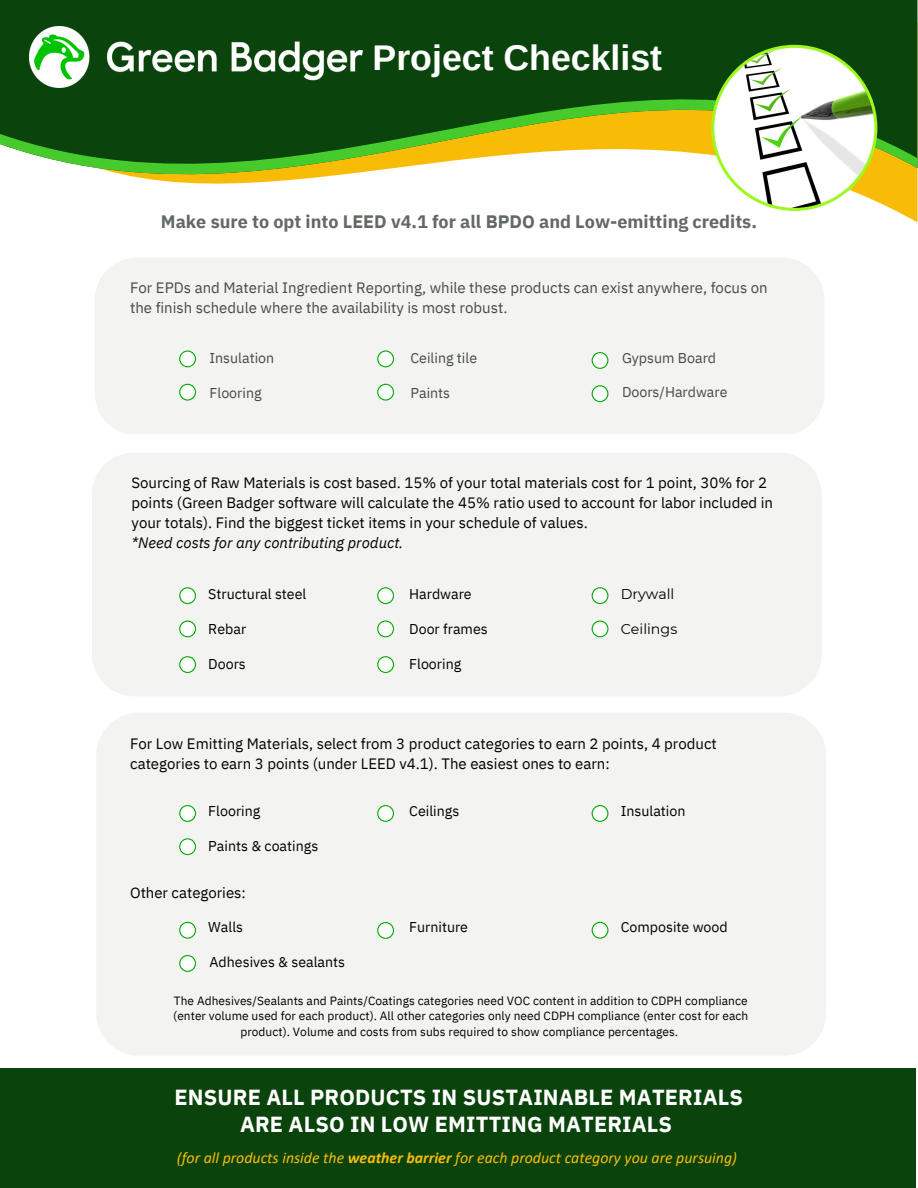
<style>
.page{position:relative;width:918px;height:1188px;background:#fff}
.page>*{position:absolute;margin:0;border:0;box-sizing:border-box;transform-origin:0 0}
.t1{font:700 35.7px "Arimo";color:#fff}
.t2{font:700 21.75px/27px "IBM Plex Sans";letter-spacing:.005em;color:#fff;text-align:center}
.t3{font:700 18px "IBM Plex Sans";color:#626a62}
.t4{font:italic 15.9px "Calibri";color:#f9bc06}
.t5{font:15px/20.2px "IBM Plex Sans";color:#000}
.t6{font:15px/20.2px "IBM Plex Sans";color:#444b44}
.t7{font:italic 15px "IBM Plex Sans";color:#000}
.t8{font:14.25px "IBM Plex Sans";color:#000}
.t9{font:14.25px "IBM Plex Sans";color:#444b44}
.t10{font:14.25px "Montserrat";color:#000}
.t11{font:12px/15.9px "IBM Plex Sans";letter-spacing:.005em;color:#000;text-align:center}
.s1{font-weight:700}
</style>
<div class="page">
<svg style="left:0;top:0;width:917px;height:222px;fill:#0a430b"></svg>
<div style="left:95px;top:258px;width:729px;height:176px;background:#f3f3f1"></div>
<svg style="left:179px;top:350px;width:17px;height:17px"></svg>
<div style="left:92px;top:453px;width:729px;height:243px;background:#f3f3f1"></div>
<svg style="left:179px;top:384px;width:17px;height:17px"></svg>
<svg style="left:377px;top:350px;width:17px;height:17px"></svg>
<svg style="left:377px;top:384px;width:17px;height:17px"></svg>
<svg style="left:592px;top:352px;width:16px;height:17px"></svg>
<svg style="left:592px;top:385px;width:16px;height:17px"></svg>
<svg style="left:179px;top:587px;width:17px;height:17px"></svg>
<svg style="left:179px;top:620px;width:17px;height:17px"></svg>
<svg style="left:179px;top:656px;width:17px;height:17px"></svg>
<svg style="left:377px;top:587px;width:17px;height:17px"></svg>
<svg style="left:377px;top:620px;width:17px;height:17px"></svg>
<svg style="left:377px;top:656px;width:17px;height:17px"></svg>
<svg style="left:592px;top:587px;width:16px;height:17px"></svg>
<svg style="left:592px;top:620px;width:16px;height:17px"></svg>
<div style="left:0;top:1068px;width:916px;height:120px;background:#0a430b"></div>
<svg style="left:711px;top:45px;width:166px;height:166px"></svg>
<div style="left:97px;top:713px;width:729px;height:342px;background:#f3f3f1"></div>
<svg style="left:179px;top:805px;width:17px;height:17px"></svg>
<svg style="left:179px;top:838px;width:17px;height:17px"></svg>
<svg style="left:179px;top:922px;width:17px;height:17px"></svg>
<svg style="left:179px;top:955px;width:17px;height:17px"></svg>
<svg style="left:377px;top:805px;width:17px;height:17px"></svg>
<svg style="left:377px;top:922px;width:17px;height:17px"></svg>
<svg style="left:592px;top:805px;width:16px;height:17px"></svg>
<svg style="left:592px;top:922px;width:16px;height:17px"></svg>
<img style="left:29px;top:27px;width:333px;height:61px">
<h1 class="t1" style="left:373px;top:38px;width:291px">Project Checklist</h1>
<p class="t3" style="left:161px;top:209px;width:597px">Make sure to opt into LEED v4.1 for all BPDO and Low-emitting credits.</p>
<p class="t6" style="left:130px;top:277px;width:639px">For EPDs and Material Ingredient Reporting, while these products can exist anywhere, focus on the finish schedule where the availability is most robust.</p>
<p class="t9" style="left:210px;top:348px;width:66px">Insulation</p>
<p class="t9" style="left:210px;top:383px;width:54px">Flooring</p>
<p class="t9" style="left:410px;top:348px;width:68px">Ceiling tile</p>
<p class="t9" style="left:410px;top:383px;width:41px">Paints</p>
<p class="t9" style="left:622px;top:348px;width:96px">Gypsum Board</p>
<p class="t9" style="left:622px;top:383px;width:107px">Doors/Hardware</p>
<p class="t5" style="left:132px;top:472px;width:643px">Sourcing of Raw Materials is cost based. 15% of your total materials cost for 1 point, 30% for 2 points (Green Badger software will calculate the 45% ratio used to account for labor included in your totals). Find the biggest ticket items in your schedule of values.</p>
<p class="t7" style="left:132px;top:533px;width:273px">*Need costs for any contributing product.</p>
<p class="t8" style="left:208px;top:585px;width:100px">Structural steel</p>
<p class="t8" style="left:208px;top:620px;width:39px">Rebar</p>
<p class="t8" style="left:208px;top:655px;width:39px">Doors</p>
<p class="t8" style="left:409px;top:585px;width:64px">Hardware</p>
<p class="t8" style="left:409px;top:620px;width:80px">Door frames</p>
<p class="t8" style="left:409px;top:655px;width:54px">Flooring</p>
<p class="t10" style="left:621px;top:586px;width:55px">Drywall</p>
<p class="t10" style="left:621px;top:620px;width:58px">Ceilings</p>
<p class="t5" style="left:130px;top:733px;width:588px">For Low Emitting Materials, select from 3 product categories to earn 2 points, 4 product categories to earn 3 points (under LEED v4.1). The easiest ones to earn:</p>
<p class="t8" style="left:208px;top:801px;width:54px">Flooring</p>
<p class="t8" style="left:208px;top:837px;width:111px">Paints &amp; coatings</p>
<p class="t5" style="left:130px;top:882px;width:117px">Other categories:</p>
<p class="t8" style="left:208px;top:917px;width:36px">Walls</p>
<p class="t8" style="left:210px;top:953px;width:137px">Adhesives &amp; sealants</p>
<p class="t8" style="left:409px;top:801px;width:52px">Ceilings</p>
<p class="t8" style="left:409px;top:917px;width:60px">Furniture</p>
<p class="t8" style="left:621px;top:801px;width:66px">Insulation</p>
<p class="t8" style="left:621px;top:917px;width:109px">Composite wood</p>
<p class="t11" style="left:173px;top:992px;width:576px">The Adhesives/Sealants and Paints/Coatings categories need VOC content in addition to CDPH compliance (enter volume used for each product). All other categories only need CDPH compliance (enter cost for each product). Volume and costs from subs required to show compliance percentages.</p>
<h2 class="t2" style="left:175px;top:1083px;width:570px">ENSURE ALL PRODUCTS IN SUSTAINABLE MATERIALS<br>ARE ALSO IN LOW EMITTING MATERIALS</h2>
<p class="t4" style="left:177px;top:1151px;width:562px">(for all products inside the <span class="s1">weather barrier</span> for each product category you are pursuing)</p>
</div>
